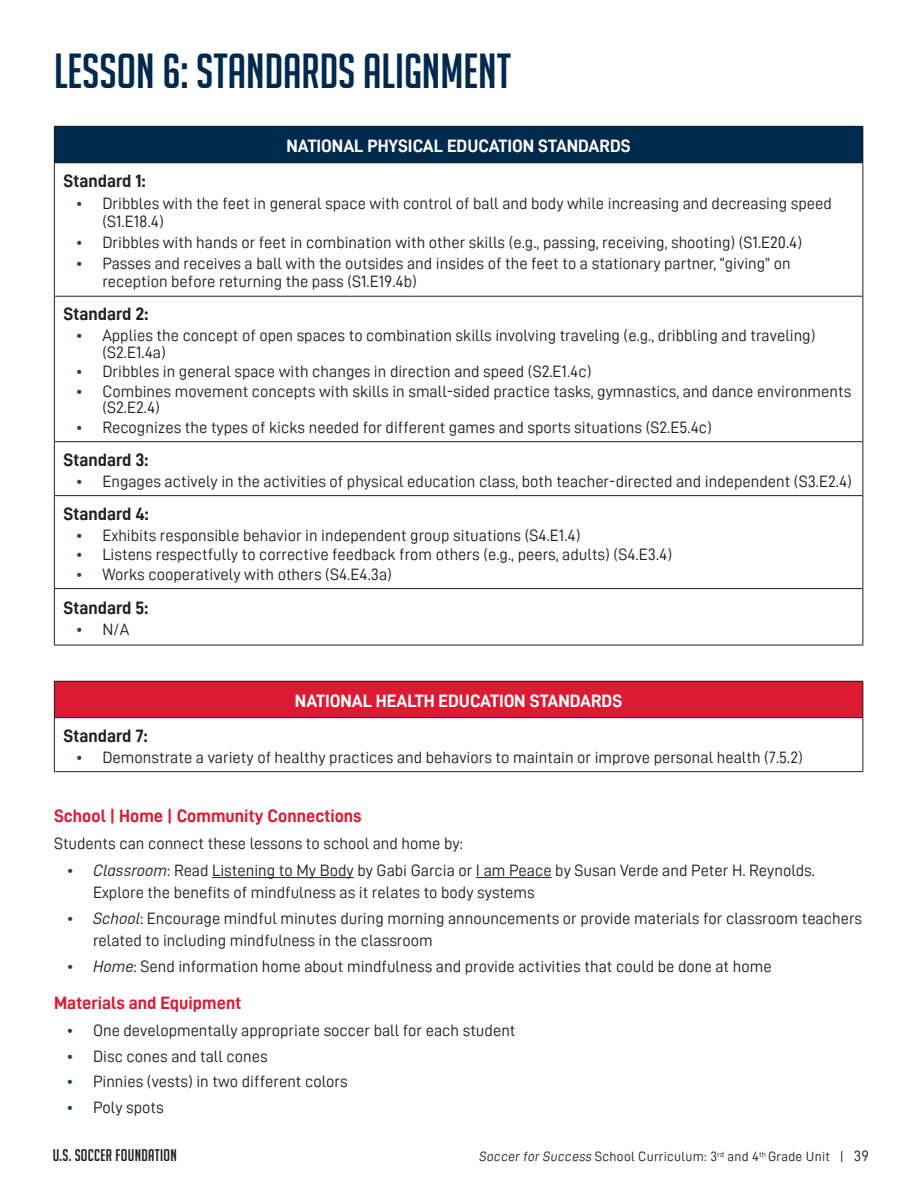
<style>
.page{position:relative;width:918px;height:1188px;background:#fff}
.page>*{position:absolute;margin:0;border:0;box-sizing:border-box;transform-origin:0 0}
.t1{font:48px "Big Noodle Titling";color:#00294e}
.Table_Header{font:18px "D DIN Bold";color:#fff}
.t2{font:18px "D DIN Bold";color:#231f20}
.t3{font:18px "D DIN Bold";color:#dc1a32}
.t4{font:16.5px/18px "D DIN";color:#231f20}
.t5{font:16.5px "Big Noodle Titling";letter-spacing:.02em;color:#231f20}
.t6{font:13.5px "D DIN";letter-spacing:.02em;color:#231f20}
.s1{color:#134567}
.s2{font-family:"D DIN Italic";color:#134567}
.s3{font-family:"D DIN Italic"}
.s4{font-size:15px}
</style>
<div class="page">
<div style="left:54px;top:126px;width:809px;height:37px;background:#00294e"></div>
<hr style="left:54px;top:163px;width:1px;height:133px;background:#231f20">
<hr style="left:862px;top:163px;width:1px;height:133px;background:#231f20">
<hr style="left:54px;top:296px;width:809px;height:1px;background:#231f20">
<hr style="left:54px;top:297px;width:1px;height:144px;background:#231f20">
<hr style="left:862px;top:297px;width:1px;height:144px;background:#231f20">
<hr style="left:54px;top:441px;width:809px;height:1px;background:#231f20">
<hr style="left:54px;top:442px;width:1px;height:53px;background:#231f20">
<hr style="left:862px;top:442px;width:1px;height:53px;background:#231f20">
<hr style="left:54px;top:495px;width:809px;height:1px;background:#231f20">
<hr style="left:54px;top:496px;width:1px;height:92px;background:#231f20">
<hr style="left:862px;top:496px;width:1px;height:92px;background:#231f20">
<hr style="left:54px;top:588px;width:809px;height:1px;background:#231f20">
<hr style="left:54px;top:589px;width:1px;height:56px;background:#231f20">
<hr style="left:862px;top:589px;width:1px;height:56px;background:#231f20">
<hr style="left:54px;top:645px;width:809px;height:1px;background:#231f20">
<hr style="left:54px;top:126px;width:809px;height:1px;background:#231f20">
<hr style="left:54px;top:127px;width:1px;height:35px;background:#231f20">
<hr style="left:862px;top:127px;width:1px;height:35px;background:#231f20">
<hr style="left:54px;top:162px;width:809px;height:1px;background:#231f20">
<div style="left:54px;top:681px;width:809px;height:37px;background:#dc1a32"></div>
<hr style="left:54px;top:718px;width:1px;height:53px;background:#231f20">
<hr style="left:862px;top:718px;width:1px;height:53px;background:#231f20">
<hr style="left:54px;top:771px;width:809px;height:1px;background:#231f20">
<hr style="left:54px;top:681px;width:809px;height:1px;background:#231f20">
<hr style="left:54px;top:682px;width:1px;height:36px;background:#231f20">
<hr style="left:862px;top:682px;width:1px;height:36px;background:#231f20">
<hr style="left:55px;top:717px;width:807px;height:1px;background:#00294e">
<hr style="left:212px;top:877px;width:142px;height:1px;background:#231f20">
<hr style="left:476px;top:877px;width:76px;height:1px;background:#231f20">
<h1 class="t1" style="left:54px;top:46px;width:459px">LESSON 6: STANDARDS ALIGNMENT</h1>
<p class="Table_Header" style="left:286px;top:136px;width:346px">NATIONAL PHYSICAL EDUCATION STANDARDS</p>
<h2 class="t2" style="left:63px;top:171px;width:84px">Standard 1:</h2>
<p class="t4" style="left:102px;top:194px;width:731px;text-indent:-27px"><span class="s1">•</span> Dribbles with the feet in general space with control of ball and body while increasing and decreasing speed (S1.E18.4)</p>
<p class="t4" style="left:75px;top:233px;width:728px"><span class="s1">•</span> Dribbles with hands or feet in combination with other skills (e.g., passing, receiving, shooting) (S1.E20.4)</p>
<p class="t4" style="left:102px;top:254px;width:690px;text-indent:-27px"><span class="s1">•</span> Passes and receives a ball with the outsides and insides of the feet to a stationary partner, “giving” on reception before returning the pass (S1.E19.4b)</p>
<h2 class="t2" style="left:63px;top:304px;width:86px">Standard 2:</h2>
<p class="t4" style="left:102px;top:327px;width:715px;line-height:16.5px;text-indent:-27px"><span class="s1">•</span> Applies the concept of open spaces to combination skills involving traveling (e.g., dribbling and traveling) (S2.E1.4a)</p>
<p class="t4" style="left:75px;top:362px;width:518px"><span class="s1">•</span> Dribbles in general space with changes in direction and speed (S2.E1.4c)</p>
<p class="t4" style="left:102px;top:382px;width:751px;line-height:16.5px;text-indent:-27px"><span class="s1">•</span> Combines movement concepts with skills in small-sided practice tasks, gymnastics, and dance environments (S2.E2.4)</p>
<p class="t4" style="left:75px;top:418px;width:638px"><span class="s1">•</span> Recognizes the types of kicks needed for different games and sports situations (S2.E5.4c)</p>
<h2 class="t2" style="left:63px;top:449px;width:87px">Standard 3:</h2>
<p class="t4" style="left:75px;top:472px;width:778px"><span class="s1">•</span> Engages actively in the activities of physical education class, both teacher-directed and independent (S3.E2.4)</p>
<h2 class="t2" style="left:63px;top:503px;width:87px">Standard 4:</h2>
<p class="t4" style="left:75px;top:526px;width:507px"><span class="s1">•</span> Exhibits responsible behavior in independent group situations (S4.E1.4)</p>
<p class="t4" style="left:75px;top:545px;width:598px"><span class="s1">•</span> Listens respectfully to corrective feedback from others (e.g., peers, adults) (S4.E3.4)</p>
<p class="t4" style="left:75px;top:565px;width:318px"><span class="s1">•</span> Works cooperatively with others (S4.E4.3a)</p>
<h2 class="t2" style="left:63px;top:598px;width:86px">Standard 5:</h2>
<p class="t4" style="left:75px;top:620px;width:55px"><span class="s1">•</span> N/A</p>
<p class="Table_Header" style="left:295px;top:691px;width:329px">NATIONAL HEALTH EDUCATION STANDARDS</p>
<h2 class="t2" style="left:63px;top:725px;width:86px">Standard 7:</h2>
<p class="t4" style="left:75px;top:748px;width:729px"><span class="s1">•</span> Demonstrate a variety of healthy practices and behaviors to maintain or improve personal health (7.5.2)</p>
<h2 class="t3" style="left:54px;top:805px;width:309px">School | Home | Community Connections</h2>
<p class="t4" style="left:54px;top:834px;width:410px">Students can connect these lessons to school and home by:</p>
<p class="t4" style="left:93px;top:858px;width:724px;line-height:22.5px;text-indent:-27px"><span class="s2">•</span> <span class="s3">Classroom</span>: Read Listening to My Body by Gabi Garcia or I am Peace by Susan Verde and Peter H. Reynolds.<br>Explore the benefits of mindfulness as it relates to body systems</p>
<p class="t4" style="left:93px;top:906px;width:771px;line-height:22.5px;text-indent:-27px"><span class="s2">•</span> <span class="s3">School</span>: Encourage mindful minutes during morning announcements or provide materials for classroom teachers related to including mindfulness in the classroom</p>
<p class="t4" style="left:66px;top:957px;width:707px"><span class="s2">•</span> <span class="s3">Home</span>: Send information home about mindfulness and provide activities that could be done at home</p>
<h2 class="t3" style="left:54px;top:993px;width:189px">Materials and Equipment</h2>
<p class="t4" style="left:66px;top:1021px;width:451px"><span class="s1">•</span> One developmentally appropriate soccer ball for each student</p>
<p class="t4" style="left:66px;top:1047px;width:203px"><span class="s1">•</span> Disc cones and tall cones</p>
<p class="t4" style="left:66px;top:1072px;width:283px"><span class="s1">•</span> Pinnies (vests) in two different colors</p>
<p class="t4" style="left:66px;top:1098px;width:99px"><span class="s1">•</span> Poly spots</p>
<p class="t5" style="left:53px;top:1147px;width:125px">U.S. SOCCER FOUNDATION</p>
<p class="t6" style="left:479px;top:1149px;width:392px">Soccer for Success School Curriculum: 3<sup>rd</sup> and 4<sup>th</sup> Grade Unit | <span class="s4">39</span></p>
</div>
